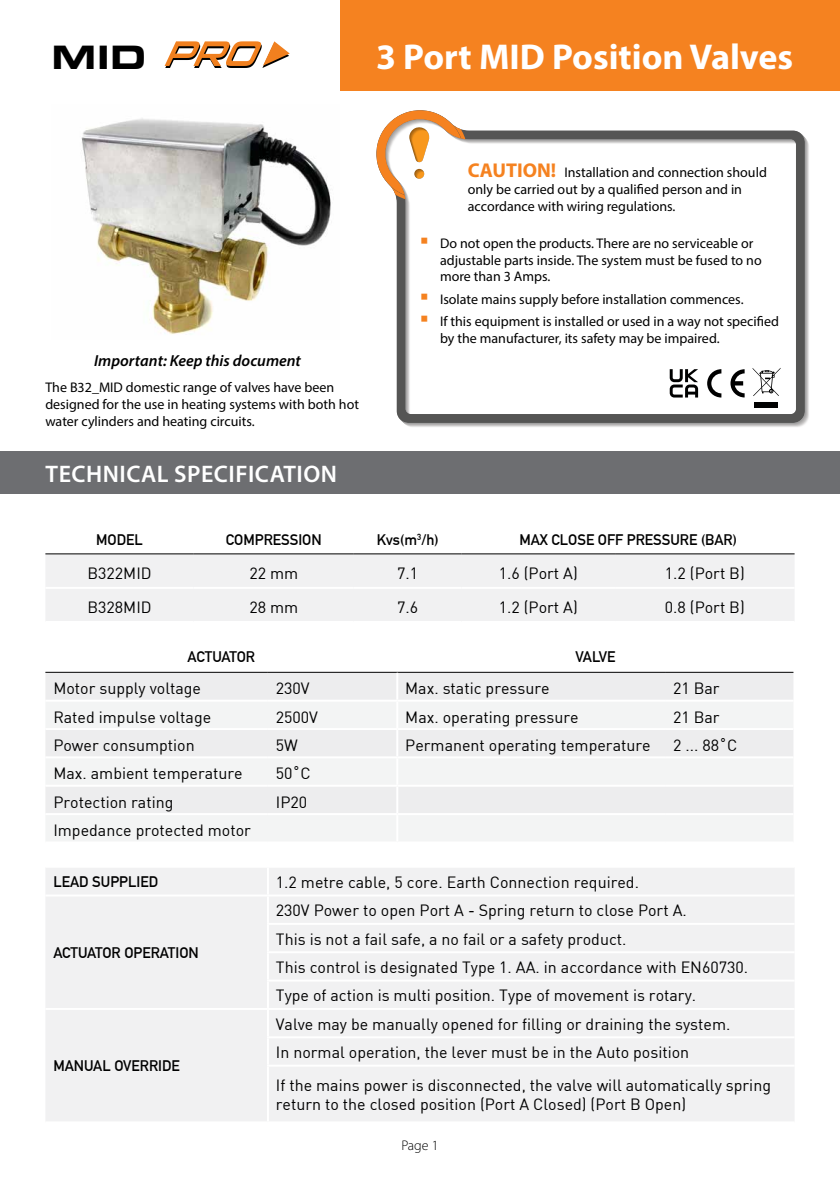
<style>
.page{position:relative;width:840px;height:1191px;background:#fff}
.page>*{position:absolute;margin:0;border:0;box-sizing:border-box;transform-origin:0 0}
.t1{font:700 36px "Myriad Pro";color:#fff}
.t2{font:900 35px "Eurostile Ext";color:#000}
.t3{font:600 24px "Myriad Pro";letter-spacing:.02em;color:#fff}
.t4{font:16px/28.4px "DIN";color:#000}
.t5{font:italic 600 16px "Myriad Pro";color:#000}
.t6{font:700 15px "DIN Alternate";color:#000}
.t7{font:700 15px "DIN Alternate";letter-spacing:-.02em;color:#000}
.t8{font:14px/16.8px "Myriad Pro";color:#000}
.t9{font:300 14px "Myriad Pro";color:#000}
.s1{font-weight:700;font-size:20px;color:#f58220}
</style>
<div class="page">
<div style="left:340px;top:0;width:499px;height:91px;background:#f58220"></div>
<svg style="left:164px;top:41px;width:125px;height:27px"></svg>
<svg style="left:396px;top:130px;width:408px;height:293px"></svg>
<svg style="left:377px;top:110px;width:90px;height:91px"></svg>
<svg style="left:376px;top:110px;width:87px;height:88px"></svg>
<img style="left:81px;top:118px;width:250px;height:217px">
<div style="left:0;top:451px;width:839px;height:43px;background:#6d6e71"></div>
<div style="left:45px;top:554px;width:749px;height:67px;background:#f1f1f2"></div>
<hr style="left:45px;top:553px;width:149px;height:1px;background:#000">
<hr style="left:194px;top:553px;width:159px;height:1px;background:#000">
<hr style="left:353px;top:553px;width:108px;height:1px;background:#000">
<hr style="left:461px;top:553px;width:153px;height:1px;background:#000">
<hr style="left:614px;top:553px;width:180px;height:1px;background:#000">
<hr style="left:45px;top:587px;width:149px;height:2px;background:#fff">
<hr style="left:194px;top:587px;width:159px;height:2px;background:#fff">
<hr style="left:353px;top:587px;width:108px;height:2px;background:#fff">
<hr style="left:461px;top:587px;width:153px;height:2px;background:#fff">
<hr style="left:614px;top:587px;width:180px;height:2px;background:#fff">
<svg style="left:45px;top:671px;width:748px;height:1px"></svg>
<div style="left:45px;top:673px;width:748px;height:26px;background:#ededee"></div>
<div style="left:45px;top:702px;width:748px;height:139px;background:#f3f4f4"></div>
<hr style="left:45px;top:672px;width:223px;height:1px;background:#000">
<hr style="left:268px;top:672px;width:129px;height:1px;background:#000">
<hr style="left:397px;top:672px;width:267px;height:1px;background:#000">
<hr style="left:664px;top:672px;width:129px;height:1px;background:#000">
<hr style="left:45px;top:728px;width:223px;height:2px;background:#fff">
<hr style="left:268px;top:728px;width:129px;height:2px;background:#fff">
<hr style="left:397px;top:728px;width:267px;height:2px;background:#fff">
<hr style="left:664px;top:728px;width:129px;height:2px;background:#fff">
<hr style="left:45px;top:756px;width:223px;height:2px;background:#fff">
<hr style="left:268px;top:756px;width:129px;height:2px;background:#fff">
<hr style="left:397px;top:756px;width:267px;height:2px;background:#fff">
<hr style="left:664px;top:756px;width:129px;height:2px;background:#fff">
<hr style="left:45px;top:784px;width:223px;height:2px;background:#fff">
<hr style="left:268px;top:784px;width:129px;height:2px;background:#fff">
<hr style="left:397px;top:784px;width:267px;height:2px;background:#fff">
<hr style="left:664px;top:784px;width:129px;height:2px;background:#fff">
<hr style="left:45px;top:813px;width:223px;height:2px;background:#fff">
<hr style="left:268px;top:813px;width:129px;height:2px;background:#fff">
<hr style="left:397px;top:813px;width:267px;height:2px;background:#fff">
<hr style="left:664px;top:813px;width:129px;height:2px;background:#fff">
<hr style="left:396px;top:673px;width:2px;height:26px;background:#fff">
<hr style="left:396px;top:701px;width:2px;height:27px;background:#fff">
<hr style="left:396px;top:730px;width:2px;height:26px;background:#fff">
<hr style="left:396px;top:758px;width:2px;height:26px;background:#fff">
<hr style="left:396px;top:786px;width:2px;height:27px;background:#fff">
<hr style="left:396px;top:815px;width:2px;height:26px;background:#fff">
<div style="left:46px;top:868px;width:748px;height:253px;background:#f1f1f2"></div>
<hr style="left:45px;top:894px;width:223px;height:2px;background:#fff">
<hr style="left:268px;top:894px;width:526px;height:2px;background:#fff">
<hr style="left:267px;top:923px;width:527px;height:2px;background:#fff">
<hr style="left:267px;top:951px;width:527px;height:2px;background:#fff">
<hr style="left:267px;top:979px;width:527px;height:2px;background:#fff">
<hr style="left:45px;top:1008px;width:223px;height:2px;background:#fff">
<hr style="left:268px;top:1008px;width:526px;height:2px;background:#fff">
<hr style="left:267px;top:1036px;width:527px;height:2px;background:#fff">
<hr style="left:267px;top:1064px;width:527px;height:2px;background:#fff">
<hr style="left:267px;top:867px;width:2px;height:27px;background:#fff">
<hr style="left:267px;top:896px;width:2px;height:27px;background:#fff">
<hr style="left:267px;top:925px;width:2px;height:26px;background:#fff">
<hr style="left:267px;top:953px;width:2px;height:26px;background:#fff">
<hr style="left:267px;top:981px;width:2px;height:27px;background:#fff">
<hr style="left:267px;top:1010px;width:2px;height:26px;background:#fff">
<hr style="left:267px;top:1038px;width:2px;height:26px;background:#fff">
<hr style="left:267px;top:1066px;width:2px;height:55px;background:#fff">
<svg style="left:706px;top:369px;width:15px;height:28px"></svg>
<svg style="left:730px;top:369px;width:14px;height:28px"></svg>
<svg style="left:752px;top:368px;width:28px;height:28px"></svg>
<div style="left:754px;top:402px;width:23px;height:5px;background:#000101"></div>
<svg style="left:669px;top:369px;width:28px;height:28px"></svg>
<svg style="left:421px;top:237px;width:6px;height:6px"></svg>
<svg style="left:421px;top:293px;width:6px;height:6px"></svg>
<svg style="left:421px;top:316px;width:6px;height:6px"></svg>
<h2 class="t2" style="left:51px;top:31px;width:97px">MID</h2>
<h1 class="t1" style="left:376px;top:33px;width:418px">3 Port MID Position Valves</h1>
<p class="t5" style="left:94px;top:350px;width:208px">Important: Keep this document</p>
<p class="t8" style="left:45px;top:379px;width:315px">The B32_MID domestic range of valves have been designed for the use in heating systems with both hot water cylinders and heating circuits.</p>
<h3 class="t3" style="left:46px;top:458px;width:293px">TECHNICAL SPECIFICATION</h3>
<p class="t8" style="left:467px;top:164px;width:300px"><span class="s1">CAUTION!</span> Installation and connection should only be carried out by a qualified person and in accordance with wiring regulations.</p>
<p class="t8" style="left:440px;top:234px;width:323px">Do not open the products. There are no serviceable or adjustable parts inside. The system must be fused to no more than 3 Amps.</p>
<p class="t8" style="left:440px;top:288px;width:340px;line-height:22.4px">Isolate mains supply before installation commences.<br>If this equipment is installed or used in a way not specified</p>
<p class="t8" style="left:440px;top:330px;width:281px">by the manufacturer, its safety may be impaired.</p>
<p class="t6" style="left:96px;top:528px;width:48px">MODEL</p>
<p class="t6" style="left:226px;top:528px;width:97px">COMPRESSION</p>
<p class="t6" style="left:376px;top:528px;width:63px">Kvs(m<sup>3</sup>/h)</p>
<p class="t6" style="left:519px;top:528px;width:219px">MAX CLOSE OFF PRESSURE (BAR)</p>
<p class="t4" style="left:87px;top:558px;width:66px">B322MID</p>
<p class="t4" style="left:249px;top:558px;width:50px">22 mm</p>
<p class="t4" style="left:397px;top:558px;width:23px">7.1</p>
<p class="t4" style="left:498px;top:558px;width:80px">1.6 (Port A)</p>
<p class="t4" style="left:664px;top:558px;width:81px">1.2 (Port B)</p>
<p class="t4" style="left:87px;top:592px;width:66px">B328MID</p>
<p class="t4" style="left:249px;top:592px;width:50px">28 mm</p>
<p class="t4" style="left:397px;top:592px;width:23px">7.6</p>
<p class="t4" style="left:498px;top:592px;width:80px">1.2 (Port A)</p>
<p class="t4" style="left:664px;top:592px;width:81px">0.8 (Port B)</p>
<p class="t7" style="left:187px;top:645px;width:69px">ACTUATOR</p>
<p class="t6" style="left:575px;top:645px;width:42px">VALVE</p>
<p class="t4" style="left:53px;top:674px;width:149px">Motor supply voltage</p>
<p class="t4" style="left:276px;top:674px;width:35px">230V</p>
<p class="t4" style="left:405px;top:674px;width:146px">Max. static pressure</p>
<p class="t4" style="left:672px;top:674px;width:48px">21 Bar</p>
<p class="t4" style="left:53px;top:702px;width:159px">Rated impulse voltage</p>
<p class="t4" style="left:276px;top:702px;width:44px">2500V</p>
<p class="t4" style="left:405px;top:702px;width:175px">Max. operating pressure</p>
<p class="t4" style="left:672px;top:702px;width:48px">21 Bar</p>
<p class="t4" style="left:53px;top:731px;width:143px">Power consumption</p>
<p class="t4" style="left:276px;top:731px;width:24px">5W</p>
<p class="t4" style="left:405px;top:731px;width:247px">Permanent operating temperature</p>
<p class="t4" style="left:672px;top:731px;width:66px">2 ... 88˚C</p>
<p class="t4" style="left:53px;top:759px;width:191px">Max. ambient temperature</p>
<p class="t4" style="left:276px;top:759px;width:36px">50˚C</p>
<p class="t4" style="left:53px;top:787px;width:121px">Protection rating</p>
<p class="t4" style="left:276px;top:787px;width:33px">IP20</p>
<p class="t4" style="left:53px;top:816px;width:199px">Impedance protected motor</p>
<p class="t6" style="left:53px;top:870px;width:106px">LEAD SUPPLIED</p>
<p class="t4" style="left:276px;top:867px;width:364px">1.2 metre cable, 5 core. Earth Connection required.</p>
<p class="t6" style="left:53px;top:941px;width:147px">ACTUATOR OPERATION</p>
<p class="t6" style="left:53px;top:1054px;width:128px">MANUAL OVERRIDE</p>
<p class="t4" style="left:276px;top:896px;width:473px">230V Power to open Port A - Spring return to close Port A.<br>This is not a fail safe, a no fail or a safety product.<br>This control is designated Type 1. AA. in accordance with EN60730.<br>Type of action is multi position. Type of movement is rotary.</p>
<p class="t4" style="left:276px;top:1009px;width:456px">Valve may be manually opened for filling or draining the system.<br>In normal operation, the lever must be in the Auto position</p>
<p class="t4" style="left:276px;top:1075px;width:496px;line-height:19.2px">If the mains power is disconnected, the valve will automatically spring return to the closed position (Port A Closed) (Port B Open)</p>
<p class="t9" style="left:401px;top:1137px;width:39px">Page 1</p>
</div>
